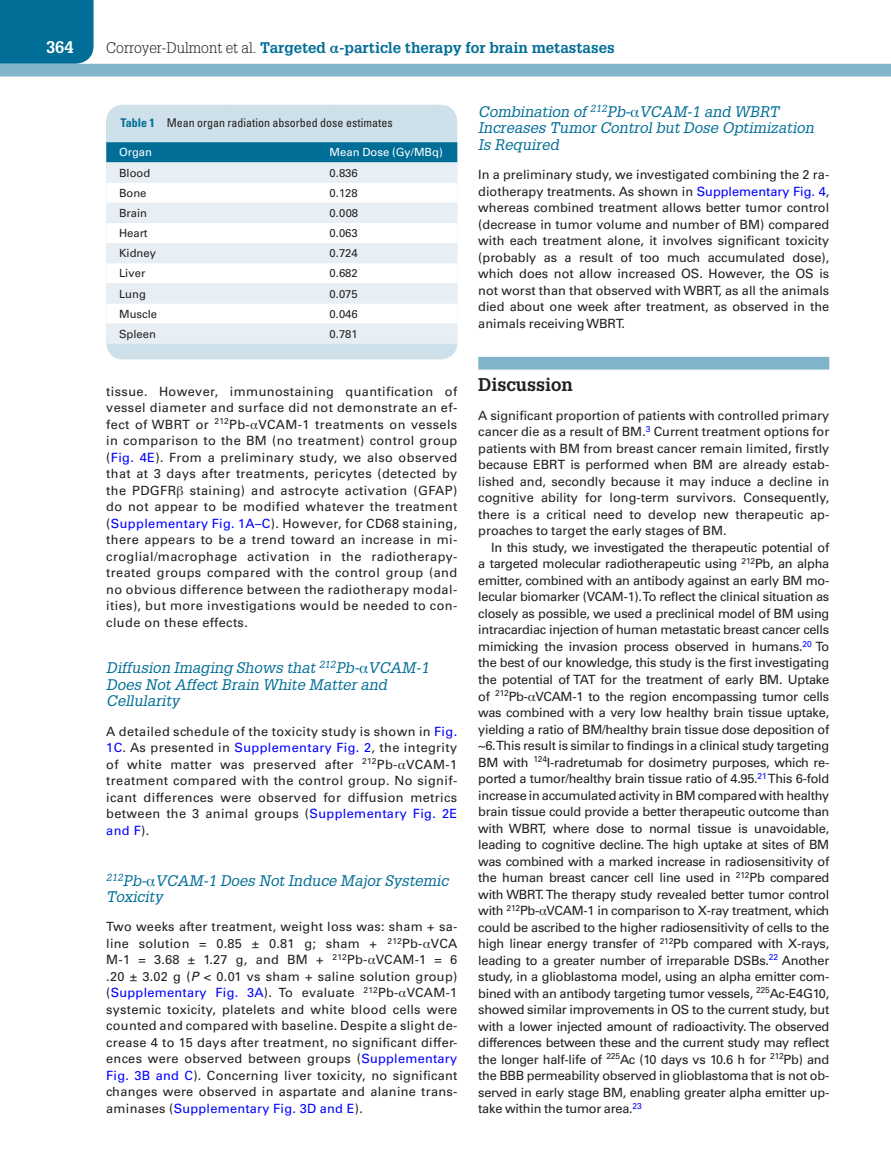
<style>
.page{position:relative;width:891px;height:1175px;background:#fff}
.page>*{position:absolute;margin:0;border:0;box-sizing:border-box;transform-origin:0 0}
.t1{font:700 18px "Glypha LT Std";color:#231f20}
.t2{font:700 16.5px "Glypha LT Std";color:#fff}
.t3{font:italic 15px/16.5px "Glypha LT Std";color:#006e96}
.t4{font:700 15px "Glypha LT Std";color:#006e96}
.t5{font:12.75px/16.5px "Univers LT Std";letter-spacing:.005em;color:#231f20;text-align:justify}
.t6{font:condensed 12px "Univers LT Std";color:#231f20}
.t7{font:11.25px "Univers LT Std";color:#231f20}
.t8{font:11.25px "Univers LT Std";color:#fff}
.s1{font-weight:300;color:#231f20}
.s2{font-family:"Gandhari Unicode"}
.s3{font-weight:700;color:#006e96}
.s4{color:#00f}
.s5{font-family:"Gandhari Unicode";font-style:normal}
.s6{font-style:italic}
</style>
<div class="page">
<div style="left:0;top:0;width:94px;height:64px;background:#006e96"></div>
<div style="left:0;top:64px;width:891px;height:12px;background:#7fb4ca"></div>
<div style="left:478px;top:357px;width:351px;height:12px;background:#7fb4ca"></div>
<div style="left:106px;top:105px;width:351px;height:254px;background:#cee0ea;border-radius:16px"></div>
<svg style="left:106px;top:105px;width:351px;height:57px"></svg>
<div style="left:106px;top:162px;width:351px;height:182px;background:#e8eff4"></div>
<svg style="left:106px;top:182px;width:351px;height:141px;background:#f4f7fa"></svg>
<p class="t2" style="left:46px;top:37px;width:29px">364</p>
<p class="t4" style="left:106px;top:38px;width:510px"><span class="s1">Corroyer-Dulmont et al.</span> Targeted <span class="s2">α</span>-particle therapy for brain metastases</p>
<p class="t6" style="left:121px;top:115px;width:274px"><span class="s3">Table 1</span> Mean organ radiation absorbed dose estimates</p>
<p class="t8" style="left:119px;top:146px;width:34px">Organ</p>
<p class="t8" style="left:330px;top:146px;width:115px">Mean Dose (Gy/MBq)</p>
<p class="t7" style="left:119px;top:166px;width:33px">Blood</p>
<p class="t7" style="left:330px;top:166px;width:30px">0.836</p>
<p class="t7" style="left:119px;top:186px;width:29px">Bone</p>
<p class="t7" style="left:330px;top:186px;width:29px">0.128</p>
<p class="t7" style="left:119px;top:206px;width:30px">Brain</p>
<p class="t7" style="left:330px;top:206px;width:30px">0.008</p>
<p class="t7" style="left:119px;top:226px;width:30px">Heart</p>
<p class="t7" style="left:330px;top:226px;width:30px">0.063</p>
<p class="t7" style="left:119px;top:246px;width:38px">Kidney</p>
<p class="t7" style="left:330px;top:246px;width:30px">0.724</p>
<p class="t7" style="left:119px;top:267px;width:28px">Liver</p>
<p class="t7" style="left:330px;top:267px;width:30px">0.682</p>
<p class="t7" style="left:119px;top:287px;width:28px">Lung</p>
<p class="t7" style="left:330px;top:287px;width:30px">0.075</p>
<p class="t7" style="left:119px;top:307px;width:40px">Muscle</p>
<p class="t7" style="left:330px;top:307px;width:30px">0.046</p>
<p class="t7" style="left:119px;top:327px;width:38px">Spleen</p>
<p class="t7" style="left:330px;top:327px;width:30px">0.781</p>
<p class="t5" style="left:106px;top:383px;width:353px">tissue. However, immunostaining quantification of vessel diameter and surface did not demonstrate an ef&shy;fect of WBRT or <sup>212</sup>Pb-<span class="s2">α</span>VCAM-1 treatments on vessels in comparison to the BM (no treatment) control group (<span class="s4">Fig. 4E</span>). From a preliminary study, we also observed that at 3 days after treatments, pericytes (detected by the PDGFR<span class="s2">β</span> staining) and astrocyte activation (GFAP) do not appear to be modified whatever the treatment (<span class="s4">Supplementary Fig. 1A–C</span>). However, for CD68 staining, there appears to be a trend toward an increase in mi&shy;croglial/macrophage activation in the radiotherapy&shy;treated groups compared with the control group (and no obvious difference between the radiotherapy modal&shy;ities), but more investigations would be needed to con&shy;clude on these effects.</p>
<p class="t3" style="left:106px;top:660px;width:324px">Diffusion Imaging Shows that <sup>212</sup>Pb-<span class="s5">α</span>VCAM-1<br>Does Not Affect Brain White Matter and<br>Cellularity</p>
<p class="t5" style="left:106px;top:723px;width:353px">A detailed schedule of the toxicity study is shown in <span class="s4">Fig.<br>1C</span>. As presented in <span class="s4">Supplementary Fig. 2</span>, the integrity of white matter was preserved after <sup>212</sup>Pb-<span class="s2">α</span>VCAM-1 treatment compared with the control group. No signif&shy;icant differences were observed for diffusion metrics between the 3 animal groups (<span class="s4">Supplementary Fig. 2E and F</span>).</p>
<p class="t3" style="left:106px;top:872px;width:343px"><sup>212</sup>Pb-<span class="s5">α</span>VCAM-1 Does Not Induce Major Systemic<br>Toxicity</p>
<p class="t5" style="left:106px;top:918px;width:353px">Two weeks after treatment, weight loss was: sham + sa&shy;line solution = 0.85 ± 0.81 g; sham + <sup>212</sup>Pb-<span class="s2">α</span>VCA M-1 = 3.68 ± 1.27 g, and BM + <sup>212</sup>Pb-<span class="s2">α</span>VCAM-1 = 6 .20 ± 3.02 g (<span class="s6">P</span> &lt; 0.01 vs sham + saline solution group) (<span class="s4">Supplementary Fig. 3A</span>). To evaluate <sup>212</sup>Pb-<span class="s2">α</span>VCAM-1 systemic toxicity, platelets and white blood cells were counted and compared with baseline. Despite a slight de&shy;crease 4 to 15 days after treatment, no significant differ&shy;ences were observed between groups (<span class="s4">Supplementary Fig. 3B and C</span>). Concerning liver toxicity, no significant changes were observed in aspartate and alanine trans&shy;aminases (<span class="s4">Supplementary Fig. 3D and E</span>).</p>
<p class="t3" style="left:478px;top:103px;width:337px">Combination of <sup>212</sup>Pb-<span class="s5">α</span>VCAM-1 and WBRT<br>Increases Tumor Control but Dose Optimization<br>Is Required</p>
<p class="t5" style="left:478px;top:166px;width:353px">In a preliminary study, we investigated combining the 2 ra&shy;diotherapy treatments. As shown in <span class="s4">Supplementary Fig. 4</span>, whereas combined treatment allows better tumor control (decrease in tumor volume and number of BM) compared with each treatment alone, it involves significant toxicity (probably as a result of too much accumulated dose), which does not allow increased OS. However, the OS is not worst than that observed with WBRT, as all the animals died about one week after treatment, as observed in the animals receiving WBRT.</p>
<h1 class="t1" style="left:478px;top:373px;width:96px">Discussion</h1>
<p class="t5" style="left:478px;top:407px;width:353px">A significant proportion of patients with controlled primary cancer die as a result of BM.<sup>3</sup> Current treatment options for patients with BM from breast cancer remain limited, firstly because EBRT is performed when BM are already estab&shy;lished and, secondly because it may induce a decline in cognitive ability for long-term survivors. Consequently, there is a critical need to develop new therapeutic ap&shy;proaches to target the early stages of BM.</p>
<p class="t5" style="left:478px;top:539px;width:353px;text-indent:13px">In this study, we investigated the therapeutic potential of a targeted molecular radiotherapeutic using <sup>212</sup>Pb, an alpha emitter, combined with an antibody against an early BM mo&shy;lecular biomarker (VCAM-1). To reflect the clinical situation as closely as possible, we used a preclinical model of BM using intracardiac injection of human metastatic breast cancer cells mimicking the invasion process observed in humans.<sup>20</sup> To the best of our knowledge, this study is the first investigating the potential of TAT for the treatment of early BM. Uptake of <sup>212</sup>Pb-<span class="s2">α</span>VCAM-1 to the region encompassing tumor cells was combined with a very low healthy brain tissue uptake, yielding a ratio of BM/healthy brain tissue dose deposition of ~6. This result is similar to findings in a clinical study targeting BM with <sup>124</sup>I-radretumab for dosimetry purposes, which re&shy;ported a tumor/healthy brain tissue ratio of 4.95.<sup>21</sup> This 6-fold increase in accumulated activity in BM compared with healthy brain tissue could provide a better therapeutic outcome than with WBRT, where dose to normal tissue is unavoidable, leading to cognitive decline. The high uptake at sites of BM was combined with a marked increase in radiosensitivity of the human breast cancer cell line used in <sup>212</sup>Pb compared with WBRT. The therapy study revealed better tumor control with <sup>212</sup>Pb-<span class="s2">α</span>VCAM-1 in comparison to X-ray treatment, which could be ascribed to the higher radiosensitivity of cells to the high linear energy transfer of <sup>212</sup>Pb compared with X-rays, leading to a greater number of irreparable DSBs.<sup>22</sup> Another study, in a glioblastoma model, using an alpha emitter com&shy;bined with an antibody targeting tumor vessels, <sup>225</sup>Ac-E4G10, showed similar improvements in OS to the current study, but with a lower injected amount of radioactivity. The observed differences between these and the current study may reflect the longer half-life of <sup>225</sup>Ac (10 days vs 10.6 h for <sup>212</sup>Pb) and the BBB permeability observed in glioblastoma that is not ob&shy;served in early stage BM, enabling greater alpha emitter up&shy;take within the tumor area.<sup>23</sup></p>
</div>
